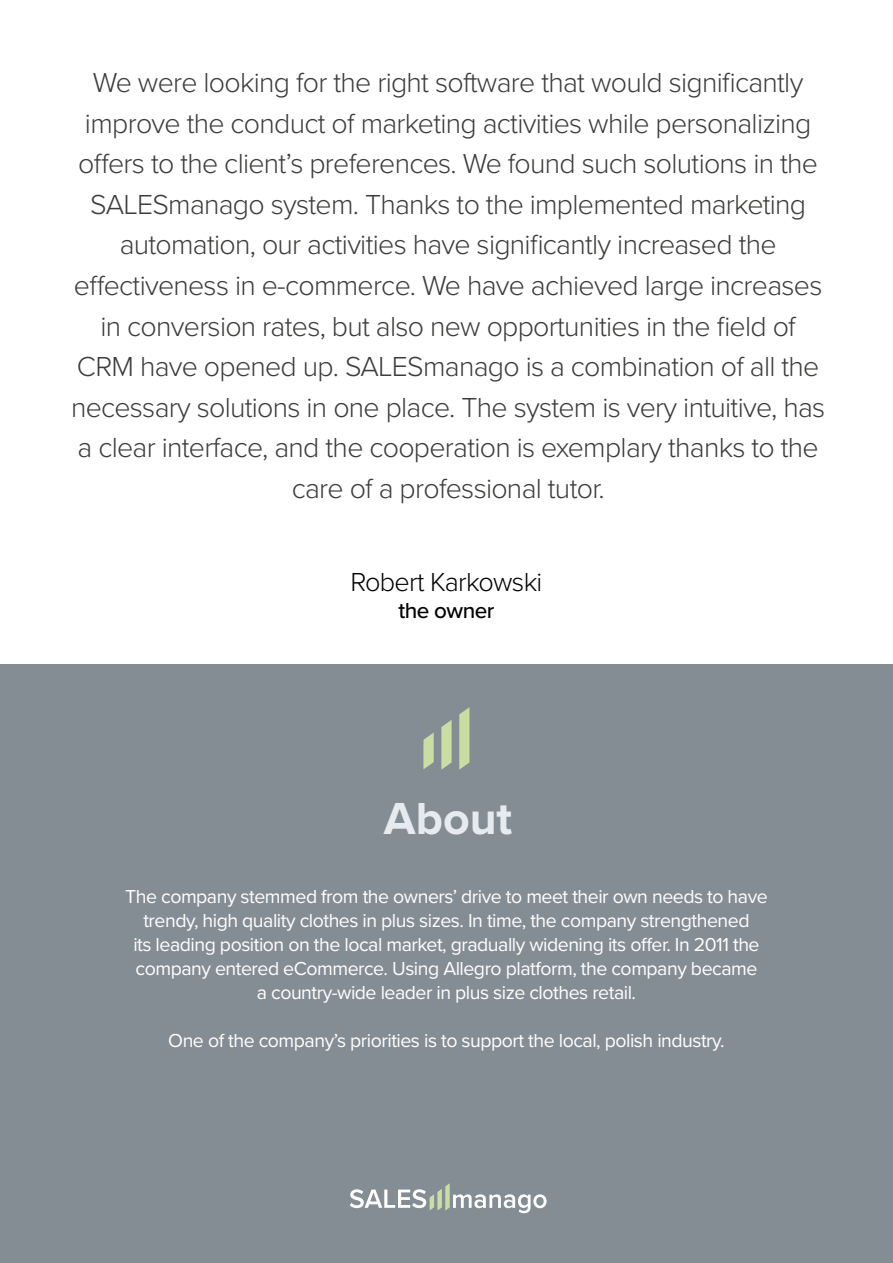
<style>
.page{position:relative;width:893px;height:1263px;background:#fff}
.page>*{position:absolute;margin:0;border:0;box-sizing:border-box;transform-origin:0 0}
.t1{font:700 46.5px "Proxima Nova";color:#e6ebf0}
.t2{font:300 28.5px/40.5px "Proxima Nova";letter-spacing:-.025em;color:#3c3c3b;text-align:center}
.t3{font:300 27px "Proxima Nova";letter-spacing:-.025em;color:#000}
.t4{font:500 22.5px "Proxima Nova";letter-spacing:-.025em;color:#000}
.t5{font:19.5px/24px "Proxima Nova";letter-spacing:-.025em;color:#fff;text-align:center}
</style>
<div class="page">
<div style="left:0;top:664px;width:893px;height:599px;background:#858d94"></div>
<svg style="left:423px;top:732px;width:11px;height:37px"></svg>
<svg style="left:441px;top:720px;width:11px;height:50px"></svg>
<svg style="left:459px;top:707px;width:10px;height:63px"></svg>
<svg style="left:350px;top:1183px;width:197px;height:30px"></svg>
<p class="t2" style="left:71px;top:61px;width:756px">We were looking for the right software that would significantly improve the conduct of marketing activities while personalizing offers to the client’s preferences. We found such solutions in the SALESmanago system. Thanks to the implemented marketing automation, our activities have significantly increased the effectiveness in e-commerce. We have achieved large increases in conversion rates, but also new opportunities in the field of CRM have opened up. SALESmanago is a combination of all the necessary solutions in one place. The system is very intuitive, has</p>
<p class="t2" style="left:78px;top:426px;width:742px">a clear interface, and the cooperation is exemplary thanks to the care of a professional tutor.</p>
<p class="t3" style="left:351px;top:562px;width:193px">Robert Karkowski</p>
<p class="t4" style="left:399px;top:594px;width:97px">the owner</p>
<p class="t1" style="left:384px;top:784px;width:130px">About</p>
<p class="t5" style="left:125px;top:883px;width:644px">The company stemmed from the owners’ drive to meet their own needs to have trendy, high quality clothes in plus sizes. In time, the company strengthened<br>its leading position on the local market, gradually widening its offer. In 2011 the company entered eCommerce. Using Allegro platform, the company became</p>
<p class="t5" style="left:257px;top:979px;width:381px">a country-wide leader in plus size clothes retail.</p>
<p class="t5" style="left:168px;top:1027px;width:558px">One of the company’s priorities is to support the local, polish industry.</p>
</div>
